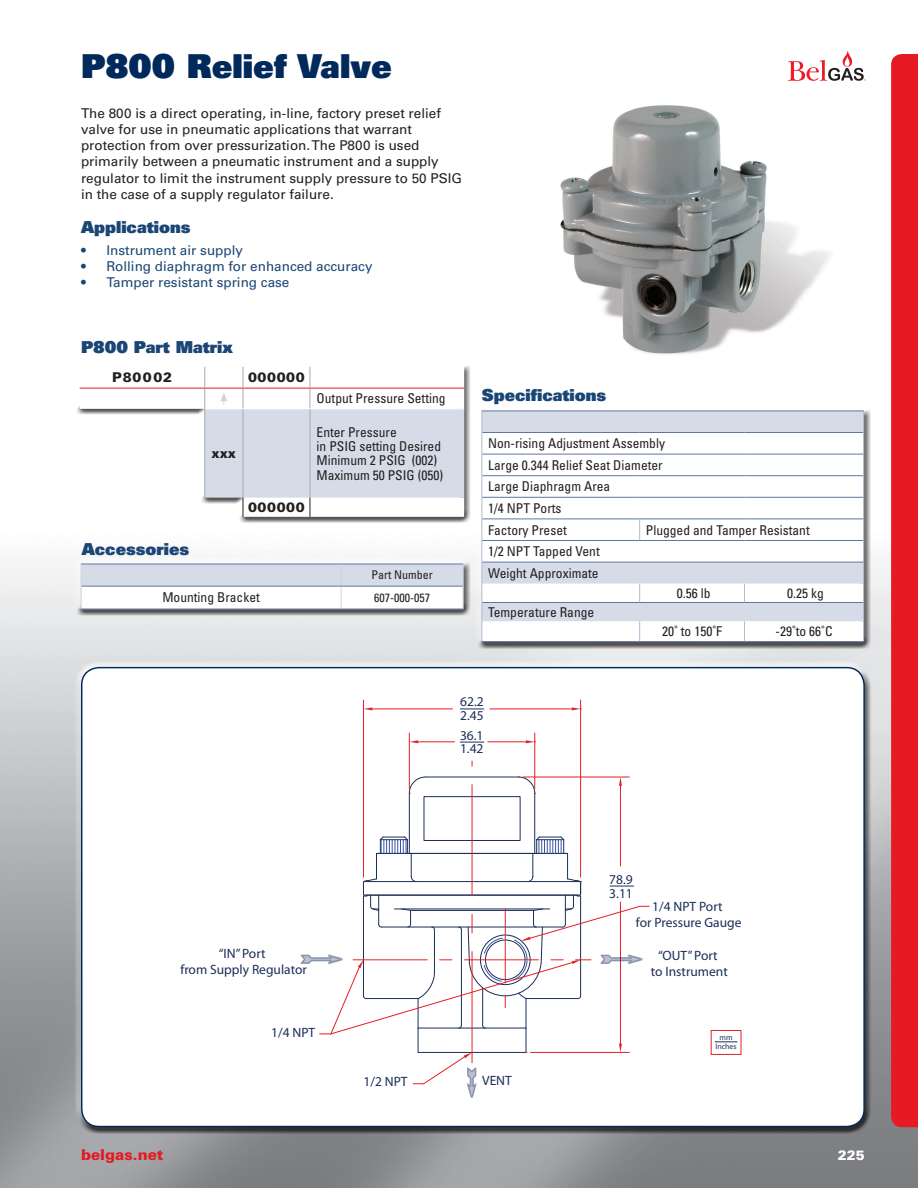
<style>
.page{position:relative;width:918px;height:1188px;background:#fff}
.page>*{position:absolute;margin:0;border:0;box-sizing:border-box;transform-origin:0 0}
.Head_Start{font:33px "Univers LT Std X Black";color:#00295c}
.Sub_Head_Start{font:16.5px "Univers LT Std X Black";color:#1a4574}
.t1{font:900 15px "Univers LT Std";color:#e51a23}
.t2{font:condensed 13.5px/21.6px "Univers LT Std";color:#231f20}
.t3{font:13.5px/16.2px "Univers LT Std";color:#231f20}
.t4{font:13.5px/13.5px "Myriad Pro";color:#1a2e59}
.bullets{font:13.5px "Univers LT Std";color:#1a4574}
.t5{font:900 13.5px "Univers LT Std";letter-spacing:.04em;color:#231f20}
.t6{font:900 13.5px "Univers LT Std";color:#fff}
.t7{font:condensed 12px "Univers LT Std";color:#231f20}
.t8{font:7.8px/9.4px "Myriad";color:#192e5a;text-align:center}
</style>
<div class="page">
<img style="left:0;top:557px;width:918px;height:631px">
<div style="left:891px;top:54px;width:27px;height:1073px;background:#e51a23"></div>
<svg style="left:788px;top:51px;width:78px;height:30px"></svg>
<div style="left:476px;top:406px;width:395px;height:243px;background:#231f20;opacity:.75"></div>
<div style="left:483px;top:412px;width:380px;height:20px;background:#d5dce8"></div>
<svg style="left:483px;top:433px;width:380px;height:208px"></svg>
<hr style="left:482px;top:432px;width:158px;height:1px;background:#60779f">
<hr style="left:640px;top:432px;width:105px;height:1px;background:#60779f">
<hr style="left:745px;top:432px;width:118px;height:1px;background:#60779f">
<hr style="left:482px;top:454px;width:158px;height:1px;background:#60779f">
<hr style="left:640px;top:454px;width:105px;height:1px;background:#60779f">
<hr style="left:745px;top:454px;width:118px;height:1px;background:#60779f">
<hr style="left:482px;top:475px;width:158px;height:1px;background:#60779f">
<hr style="left:640px;top:475px;width:105px;height:1px;background:#60779f">
<hr style="left:745px;top:475px;width:118px;height:1px;background:#60779f">
<svg style="left:639px;top:520px;width:1px;height:20px"></svg>
<svg style="left:639px;top:584px;width:1px;height:18px"></svg>
<svg style="left:744px;top:584px;width:1px;height:18px"></svg>
<svg style="left:639px;top:621px;width:1px;height:20px"></svg>
<svg style="left:744px;top:621px;width:1px;height:20px"></svg>
<hr style="left:482px;top:411px;width:158px;height:1px;background:#60779f">
<hr style="left:640px;top:411px;width:105px;height:1px;background:#60779f">
<hr style="left:745px;top:411px;width:119px;height:1px;background:#60779f">
<hr style="left:482px;top:497px;width:158px;height:1px;background:#60779f">
<hr style="left:640px;top:497px;width:105px;height:1px;background:#60779f">
<hr style="left:745px;top:497px;width:118px;height:1px;background:#60779f">
<hr style="left:482px;top:519px;width:158px;height:1px;background:#60779f">
<hr style="left:640px;top:519px;width:105px;height:1px;background:#60779f">
<hr style="left:745px;top:519px;width:118px;height:1px;background:#60779f">
<hr style="left:482px;top:540px;width:158px;height:1px;background:#60779f">
<hr style="left:640px;top:540px;width:105px;height:1px;background:#60779f">
<hr style="left:745px;top:540px;width:118px;height:1px;background:#60779f">
<hr style="left:482px;top:562px;width:158px;height:1px;background:#60779f">
<hr style="left:640px;top:562px;width:105px;height:1px;background:#60779f">
<hr style="left:745px;top:562px;width:118px;height:1px;background:#60779f">
<hr style="left:482px;top:602px;width:158px;height:1px;background:#60779f">
<hr style="left:640px;top:602px;width:105px;height:1px;background:#60779f">
<hr style="left:745px;top:602px;width:118px;height:1px;background:#60779f">
<hr style="left:745px;top:641px;width:119px;height:1px;background:#60779f">
<svg style="left:482px;top:411px;width:1px;height:230px"></svg>
<svg style="left:863px;top:411px;width:1px;height:230px"></svg>
<hr style="left:482px;top:641px;width:158px;height:1px;background:#60779f">
<hr style="left:640px;top:641px;width:105px;height:1px;background:#60779f">
<div style="left:74px;top:363px;width:397px;height:161px;background:#231f20;opacity:.75"></div>
<svg style="left:80px;top:367px;width:124px;height:150px"></svg>
<hr style="left:80px;top:388px;width:125px;height:1px;background:#e51a23">
<svg style="left:204px;top:367px;width:260px;height:150px"></svg>
<img style="left:560px;top:105px;width:270px;height:249px">
<div style="left:75px;top:557px;width:394px;height:57px;background:#f8f8f9"></div>
<div style="left:75px;top:560px;width:396px;height:56px;background:#231f20;opacity:.75"></div>
<hr style="left:81px;top:609px;width:260px;height:1px;background:#92a2c1">
<hr style="left:341px;top:609px;width:123px;height:1px;background:#92a2c1">
<svg style="left:81px;top:564px;width:383px;height:45px"></svg>
<div style="left:79px;top:671px;width:792px;height:463px;background:#231f20;opacity:.75"></div>
<div style="left:82px;top:668px;width:782px;height:459px;background:#fff;border-radius:17px"></div>
<hr style="left:409px;top:733px;width:1px;height:56px;background:#e41f25">
<hr style="left:534px;top:733px;width:1px;height:56px;background:#e41f25">
<hr style="left:418px;top:741px;width:37px;height:1px;background:#e41f25">
<hr style="left:488px;top:741px;width:38px;height:1px;background:#e41f25">
<svg style="left:409px;top:740px;width:9px;height:3px"></svg>
<svg style="left:526px;top:740px;width:10px;height:3px"></svg>
<hr style="left:363px;top:700px;width:1px;height:177px;background:#e41f25">
<hr style="left:580px;top:700px;width:1px;height:177px;background:#e41f25">
<hr style="left:371px;top:709px;width:82px;height:1px;background:#e41f25">
<hr style="left:490px;top:709px;width:82px;height:1px;background:#e41f25">
<svg style="left:364px;top:707px;width:8px;height:3px"></svg>
<svg style="left:572px;top:707px;width:10px;height:3px"></svg>
<svg style="left:460px;top:709px;width:24px;height:1px"></svg>
<svg style="left:460px;top:742px;width:24px;height:1px"></svg>
<svg style="left:300px;top:761px;width:350px;height:337px"></svg>
<svg style="left:715px;top:1041px;width:22px;height:1px"></svg>
<div style="left:711px;top:1030px;width:30px;height:25px;border:1px solid #e41f25"></div>
<p class="Head_Start" style="left:81px;top:44px;width:312px">P800 Relief Valve</p>
<p class="t3" style="left:81px;top:105px;width:383px">The 800 is a direct operating, in-line, factory preset relief valve for use in pneumatic applications that warrant protection from over pressurization. The P800 is used primarily between a pneumatic instrument and a supply regulator to limit the instrument supply pressure to 50 PSIG in the case of a supply regulator failure.</p>
<p class="Sub_Head_Start" style="left:81px;top:216px;width:111px">Applications</p>
<p class="bullets" style="left:81px;top:242px;width:164px">• Instrument air supply</p>
<p class="bullets" style="left:81px;top:258px;width:293px">• Rolling diaphragm for enhanced accuracy</p>
<p class="bullets" style="left:81px;top:274px;width:210px">• Tamper resistant spring case</p>
<p class="Sub_Head_Start" style="left:81px;top:336px;width:153px">P800 Part Matrix</p>
<p class="t5" style="left:112px;top:369px;width:61px">P80002</p>
<p class="t5" style="left:248px;top:369px;width:58px">000000</p>
<p class="Sub_Head_Start" style="left:82px;top:538px;width:109px">Accessories</p>
<p class="t5" style="left:212px;top:445px;width:26px">xxx</p>
<p class="t5" style="left:248px;top:499px;width:58px">000000</p>
<p class="t2" style="left:317px;top:388px;width:130px">Output Pressure Setting</p>
<p class="t2" style="left:317px;top:425px;width:128px;line-height:14.2px">Enter Pressure<br>in PSIG setting Desired<br>Minimum 2 PSIG (002)<br>Maximum 50 PSIG (050)</p>
<p class="t7" style="left:371px;top:568px;width:63px">Part Number</p>
<p class="t2" style="left:162px;top:586px;width:99px">Mounting Bracket</p>
<p class="t7" style="left:374px;top:590px;width:57px">607-000-057</p>
<p class="Sub_Head_Start" style="left:482px;top:384px;width:126px">Specifications</p>
<p class="t2" style="left:488px;top:432px;width:178px">Non-rising Adjustment Assembly<br>Large 0.344 Relief Seat Diameter<br>Large Diaphragm Area<br>1/4 NPT Ports<br>Factory Preset</p>
<p class="t2" style="left:646px;top:519px;width:165px">Plugged and Tamper Resistant</p>
<p class="t2" style="left:488px;top:540px;width:113px">1/2 NPT Tapped Vent<br>Weight Approximate</p>
<p class="t2" style="left:488px;top:601px;width:108px">Temperature Range</p>
<p class="t2" style="left:677px;top:582px;width:35px">0.56 lb</p>
<p class="t2" style="left:787px;top:582px;width:38px">0.25 kg</p>
<p class="t2" style="left:662px;top:621px;width:61px">20˚ to 150˚F</p>
<p class="t2" style="left:776px;top:621px;width:58px">-29˚to 66˚C</p>
<p class="t4" style="left:460px;top:695px;width:25px">62.2<br>2.45</p>
<p class="t4" style="left:460px;top:728px;width:25px">36.1<br>1.42</p>
<p class="t4" style="left:180px;top:945px;width:128px;line-height:16.2px;text-align:center">“IN” Port<br>from Supply Regulator</p>
<p class="t4" style="left:271px;top:1026px;width:46px">1/4 NPT</p>
<p class="t4" style="left:609px;top:873px;width:25px">78.9<br>3.11</p>
<p class="t4" style="left:636px;top:898px;width:107px;line-height:16.2px;text-align:center">1/4 NPT Port<br>for Pressure Gauge</p>
<p class="t4" style="left:651px;top:947px;width:79px;line-height:16.2px;text-align:center">“OUT” Port<br>to Instrument</p>
<p class="t8" style="left:715px;top:1033px;width:23px">mm<br>Inches</p>
<p class="t4" style="left:364px;top:1075px;width:46px">1/2 NPT</p>
<p class="t4" style="left:482px;top:1074px;width:31px">VENT</p>
<p class="t1" style="left:81px;top:1145px;width:84px">belgas.net</p>
<p class="t6" style="left:838px;top:1147px;width:29px">225</p>
</div>
